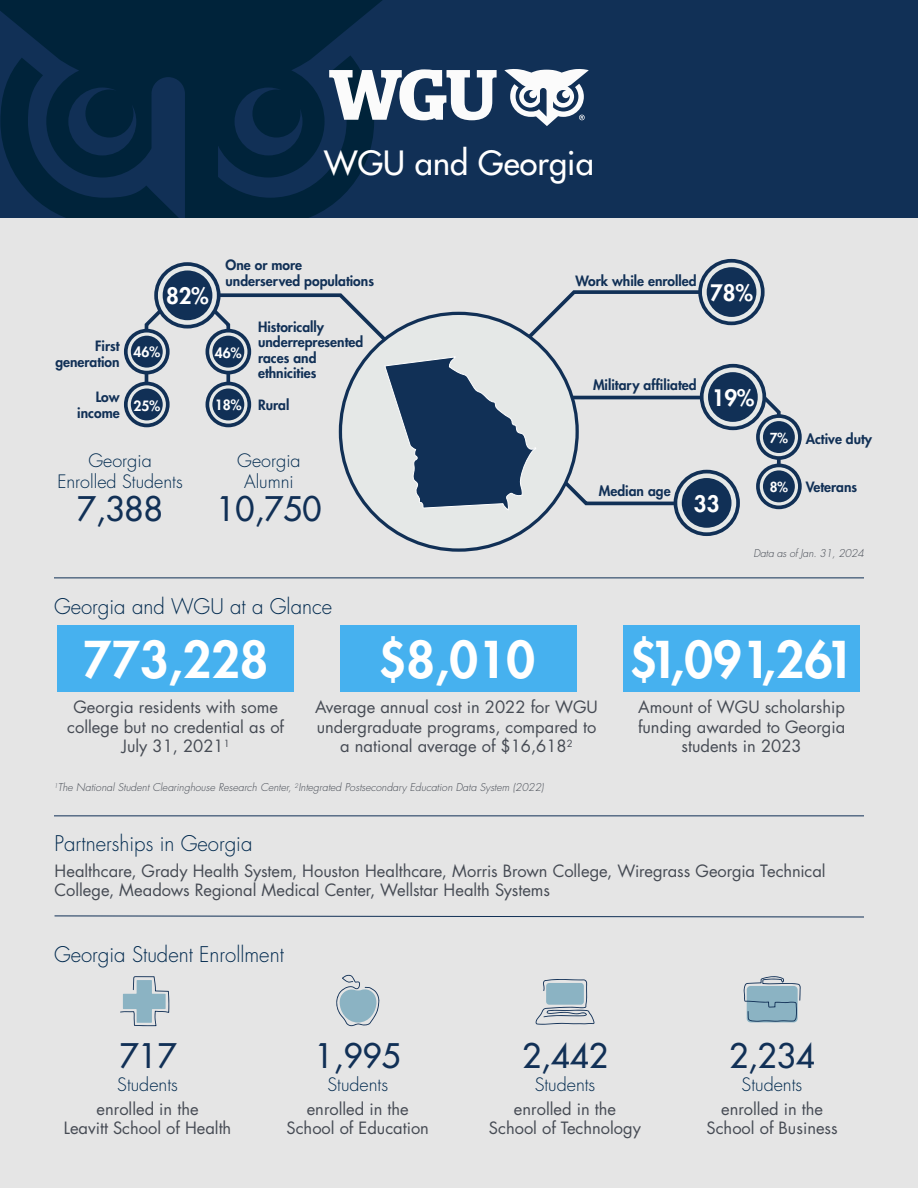
<style>
.page{position:relative;width:918px;height:1188px;background:#e5e5e5}
.page>*{position:absolute;margin:0;border:0;box-sizing:border-box;transform-origin:0 0}
.t1{font:800 49.35px "Futura Std";color:#fff}
.t2{font:500 33px "Futura Std";color:#113056}
.t3{font:500 32.55px "Futura Std";letter-spacing:.005em;color:#fff}
.Body_Copy{font:800 22.05px "Futura Std";color:#fff}
.t4{font:300 21px "Futura Std";color:#00294e}
.t5{font:300 18px/21px "Futura Std";color:#00294e;text-align:center}
.Body_Copy-2{font:16.5px/19.5px "Futura Std";color:#464b54;text-align:center}
.Body_Copy-3{font:800 13.8px/15.6px "Futura Std";color:#113056;text-align:right}
.Body_Copy-4{font:800 13.8px "Futura Std";color:#fff}
.Body_Copy-5{font:800 13.5px "Futura Std";color:#fff}
.Body_Copy-6{font:italic 300 10.5px "Futura Std";color:#464b54}
</style>
<div class="page">
<div style="left:0;top:0;width:918px;height:217px;background:#113056"></div>
<svg style="left:0;top:0;width:382px;height:217px;fill:#00233a"></svg>
<div style="left:58px;top:625px;width:236px;height:66px;background:#46b1ef"></div>
<div style="left:341px;top:625px;width:236px;height:66px;background:#46b1ef"></div>
<div style="left:624px;top:625px;width:236px;height:66px;background:#46b1ef"></div>
<svg style="left:329px;top:69px;width:168px;height:51px"></svg>
<svg style="left:504px;top:69px;width:85px;height:57px"></svg>
<svg style="left:755px;top:389px;width:27px;height:109px"></svg>
<svg style="left:143px;top:289px;width:35px;height:108px"></svg>
<svg style="left:156px;top:264px;width:63px;height:63px"></svg>
<div style="left:154px;top:262px;width:67px;height:67px;border:4px solid #113056;border-radius:50%"></div>
<svg style="left:700px;top:261px;width:63px;height:62px"></svg>
<div style="left:698px;top:259px;width:67px;height:66px;border:4px solid #113056;border-radius:50%"></div>
<svg style="left:675px;top:472px;width:63px;height:62px"></svg>
<div style="left:674px;top:470px;width:66px;height:66px;border:4px solid #113056;border-radius:50%"></div>
<svg style="left:702px;top:366px;width:62px;height:62px"></svg>
<div style="left:700px;top:364px;width:66px;height:66px;border:4px solid #113056;border-radius:50%"></div>
<div style="left:163px;top:270px;width:49px;height:50px;background:#113056;border-radius:50%"></div>
<div style="left:707px;top:267px;width:49px;height:50px;background:#113056;border-radius:50%"></div>
<div style="left:682px;top:478px;width:50px;height:50px;background:#113056;border-radius:50%"></div>
<div style="left:708px;top:372px;width:50px;height:50px;background:#113056;border-radius:50%"></div>
<svg style="left:758px;top:416px;width:42px;height:42px"></svg>
<div style="left:756px;top:414px;width:46px;height:46px;border:4px solid #113056;border-radius:50%"></div>
<div style="left:763px;top:421px;width:32px;height:32px;background:#113056;border-radius:50%"></div>
<svg style="left:126px;top:384px;width:42px;height:41px"></svg>
<div style="left:124px;top:382px;width:46px;height:45px;border:4px solid #113056;border-radius:50%"></div>
<div style="left:131px;top:389px;width:32px;height:31px;background:#113056;border-radius:50%"></div>
<svg style="left:126px;top:331px;width:42px;height:42px"></svg>
<div style="left:124px;top:329px;width:46px;height:45px;border:4px solid #113056;border-radius:50%"></div>
<div style="left:131px;top:336px;width:32px;height:32px;background:#113056;border-radius:50%"></div>
<svg style="left:758px;top:465px;width:42px;height:42px"></svg>
<div style="left:756px;top:464px;width:46px;height:45px;border:4px solid #113056;border-radius:50%"></div>
<div style="left:763px;top:470px;width:32px;height:32px;background:#113056;border-radius:50%"></div>
<hr style="left:54px;top:578px;width:810px;height:1px;background:#113056">
<svg style="left:536px;top:979px;width:59px;height:46px"></svg>
<svg style="left:336px;top:975px;width:43px;height:51px"></svg>
<svg style="left:120px;top:976px;width:49px;height:50px"></svg>
<svg style="left:744px;top:976px;width:57px;height:46px"></svg>
<svg style="left:193px;top:288px;width:524px;height:231px"></svg>
<hr style="left:54px;top:815px;width:810px;height:1px;background:#113056">
<svg style="left:54px;top:915px;width:810px;height:3px"></svg>
<p class="t3" style="left:324px;top:142px;width:271px">WGU and Georgia</p>
<p class="Body_Copy-3" style="left:55px;top:338px;width:66px">First generation</p>
<p class="Body_Copy-3" style="left:77px;top:390px;width:44px">Low income</p>
<p class="Body_Copy-3" style="left:226px;top:257px;width:150px;text-align:left">One or more underserved populations</p>
<p class="Body_Copy-3" style="left:575px;top:273px;width:123px">Work while enrolled</p>
<p class="Body_Copy" style="left:166px;top:282px;width:44px">82%</p>
<p class="Body_Copy" style="left:710px;top:279px;width:44px">78%</p>
<p class="Body_Copy-4" style="left:133px;top:343px;width:28px">46%</p>
<p class="Body_Copy-4" style="left:133px;top:397px;width:28px">25%</p>
<p class="Body_Copy-4" style="left:215px;top:344px;width:28px">46%</p>
<p class="Body_Copy-4" style="left:215px;top:397px;width:28px">18%</p>
<p class="Body_Copy-3" style="left:258px;top:319px;width:107px;text-align:left">Historically underrepresented races and ethnicities</p>
<p class="Body_Copy-3" style="left:258px;top:397px;width:33px">Rural</p>
<p class="Body_Copy-3" style="left:593px;top:377px;width:105px">Military affiliated</p>
<p class="Body_Copy" style="left:712px;top:384px;width:44px">19%</p>
<p class="t5" style="left:57px;top:450px;width:127px">Georgia<br>Enrolled Students</p>
<p class="t5" style="left:237px;top:450px;width:65px">Georgia<br>Alumni</p>
<p class="t2" style="left:77px;top:488px;width:87px">7,388</p>
<p class="t2" style="left:217px;top:488px;width:106px">10,750</p>
<p class="Body_Copy-3" style="left:599px;top:483px;width:73px">Median age</p>
<p class="Body_Copy" style="left:694px;top:490px;width:27px">33</p>
<p class="Body_Copy-5" style="left:770px;top:429px;width:20px">7%</p>
<p class="Body_Copy-5" style="left:770px;top:478px;width:20px">8%</p>
<p class="Body_Copy-3" style="left:806px;top:431px;width:68px">Active duty</p>
<p class="Body_Copy-3" style="left:806px;top:479px;width:53px">Veterans</p>
<p class="t4" style="left:54px;top:594px;width:280px">Georgia and WGU at a Glance</p>
<p class="Body_Copy-6" style="left:754px;top:547px;width:112px">Data as of Jan. 31, 2024</p>
<p class="t1" style="left:83px;top:628px;width:187px">773,228</p>
<p class="t1" style="left:378px;top:628px;width:158px">$8,010</p>
<p class="t1" style="left:629px;top:628px;width:226px">$1,091,261</p>
<p class="Body_Copy-2" style="left:67px;top:698px;width:218px">Georgia residents with some college but no credential as of<br>July 31, 2021<sup>1</sup></p>
<p class="Body_Copy-2" style="left:315px;top:698px;width:284px">Average annual cost in 2022 for WGU undergraduate programs, compared to a national average of $16,618<sup>2</sup></p>
<p class="Body_Copy-6" style="left:54px;top:781px;width:491px"><sup>1</sup>The National Student Clearinghouse Research Center, <sup>2</sup>Integrated Postsecondary Education Data System (2022)</p>
<p class="Body_Copy-2" style="left:638px;top:698px;width:209px">Amount of WGU scholarship funding awarded to Georgia students in 2023</p>
<p class="t4" style="left:55px;top:830px;width:199px">Partnerships in Georgia</p>
<p class="Body_Copy-2" style="left:55px;top:861px;width:773px;text-align:left">Healthcare, Grady Health System, Houston Healthcare, Morris Brown College, Wiregrass Georgia Technical<br>College, Meadows Regional Medical Center, Wellstar Health Systems</p>
<p class="t4" style="left:54px;top:941px;width:231px">Georgia Student Enrollment</p>
<p class="t2" style="left:119px;top:1035px;width:59px">717</p>
<p class="t2" style="left:315px;top:1035px;width:87px">1,995</p>
<p class="t2" style="left:522px;top:1035px;width:87px">2,442</p>
<p class="t2" style="left:729px;top:1035px;width:87px">2,234</p>
<p class="t5" style="left:117px;top:1074px;width:62px">Students</p>
<p class="t5" style="left:327px;top:1074px;width:62px">Students</p>
<p class="t5" style="left:535px;top:1074px;width:62px">Students</p>
<p class="t5" style="left:742px;top:1074px;width:62px">Students</p>
<p class="Body_Copy-2" style="left:64px;top:1099px;width:169px">enrolled in the<br>Leavitt School of Health</p>
<p class="Body_Copy-2" style="left:287px;top:1099px;width:144px">enrolled in the<br>School of Education</p>
<p class="Body_Copy-2" style="left:489px;top:1099px;width:154px">enrolled in the<br>School of Technology</p>
<p class="Body_Copy-2" style="left:707px;top:1099px;width:133px">enrolled in the<br>School of Business</p>
</div>
